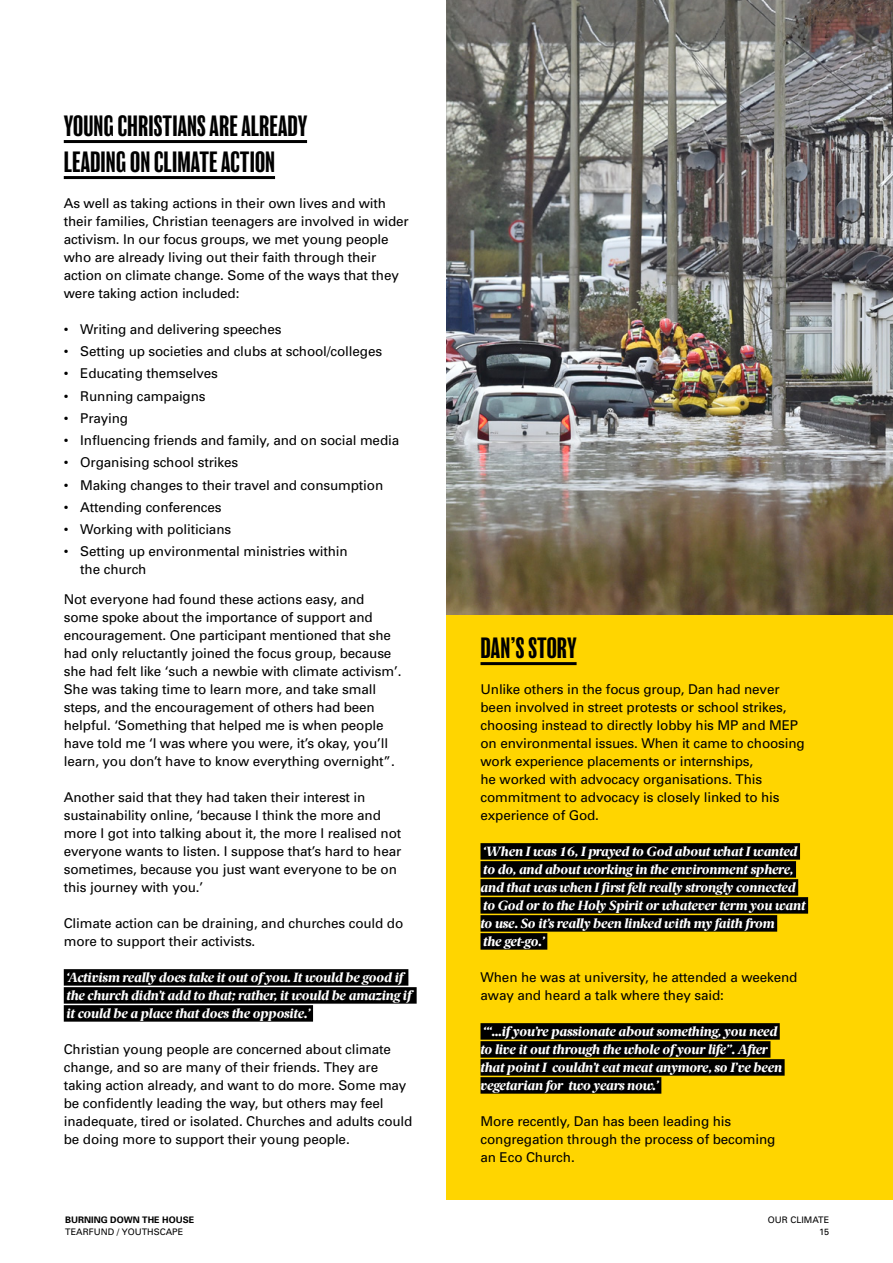
<style>
.page{position:relative;width:893px;height:1263px;background:#fff}
.page>*{position:absolute;margin:0;border:0;box-sizing:border-box;transform-origin:0 0}
.t1{font:condensed 27px/36px "Balboa";letter-spacing:.005em;color:#000}
.t2{font:13.5px/18px "Univers";letter-spacing:-.01em;color:#000}
.t3{font:italic 800 13.5px/18px "Berlingske Serif";letter-spacing:-.01em;color:#fff}
.t4{font:9px/12px "Univers";color:#000;text-align:right}
.t5{font:700 9px "Univers";color:#000}
</style>
<div class="page">
<img style="left:446px;top:0;width:447px;height:615px">
<div style="left:446px;top:615px;width:447px;height:584px;background:#ffd500"></div>
<hr style="left:64px;top:140px;width:243px;height:3px;background:#000">
<hr style="left:64px;top:176px;width:211px;height:3px;background:#000">
<div style="left:64px;top:969px;width:344px;height:17px;background:#000"></div>
<div style="left:64px;top:987px;width:353px;height:17px;background:#000"></div>
<div style="left:64px;top:1005px;width:249px;height:17px;background:#000"></div>
<hr style="left:480px;top:662px;width:97px;height:3px;background:#000">
<div style="left:480px;top:843px;width:320px;height:17px;background:#000"></div>
<div style="left:480px;top:861px;width:316px;height:17px;background:#000"></div>
<div style="left:480px;top:879px;width:318px;height:17px;background:#000"></div>
<div style="left:480px;top:897px;width:328px;height:17px;background:#000"></div>
<div style="left:480px;top:915px;width:297px;height:17px;background:#000"></div>
<div style="left:480px;top:933px;width:67px;height:17px;background:#000"></div>
<div style="left:480px;top:1023px;width:300px;height:17px;background:#000"></div>
<div style="left:480px;top:1041px;width:290px;height:17px;background:#000"></div>
<div style="left:480px;top:1059px;width:305px;height:17px;background:#000"></div>
<div style="left:480px;top:1077px;width:181px;height:17px;background:#000"></div>
<h1 class="t1" style="left:64px;top:109px;width:245px">YOUNG CHRISTIANS ARE ALREADY<br>LEADING ON CLIMATE ACTION</h1>
<p class="t2" style="left:64px;top:194px;width:347px">As well as taking actions in their own lives and with their families, Christian teenagers are involved in wider activism. In our focus groups, we met young people who are already living out their faith through their action on climate change. Some of the ways that they were taking action included:</p>
<p class="t2" style="left:64px;top:320px;width:219px">• Writing and delivering speeches</p>
<p class="t2" style="left:64px;top:342px;width:320px">• Setting up societies and clubs at school/colleges</p>
<p class="t2" style="left:64px;top:364px;width:156px">• Educating themselves</p>
<p class="t2" style="left:64px;top:386px;width:143px">• Running campaigns</p>
<p class="t2" style="left:64px;top:409px;width:66px">• Praying</p>
<p class="t2" style="left:64px;top:431px;width:337px">• Influencing friends and family, and on social media</p>
<p class="t2" style="left:64px;top:453px;width:176px">• Organising school strikes</p>
<p class="t2" style="left:64px;top:475px;width:321px">• Making changes to their travel and consumption</p>
<p class="t2" style="left:64px;top:498px;width:159px">• Attending conferences</p>
<p class="t2" style="left:64px;top:520px;width:169px">• Working with politicians</p>
<p class="t2" style="left:80px;top:542px;width:269px;text-indent:-16px">• Setting up environmental ministries within the church</p>
<p class="t2" style="left:64px;top:590px;width:339px">Not everyone had found these actions easy, and some spoke about the importance of support and encouragement. One participant mentioned that she had only reluctantly joined the focus group, because she had felt like ‘such a newbie with climate activism’.<br>She was taking time to learn more, and take small steps, and the encouragement of others had been helpful. ‘Something that helped me is when people have told me ‘I was where you were, it’s okay, you’ll learn, you don’t have to know everything overnight”.</p>
<p class="t2" style="left:64px;top:788px;width:339px">Another said that they had taken their interest in sustainability online, ‘because I think the more and more I got into talking about it, the more I realised not everyone wants to listen. I suppose that’s hard to hear sometimes, because you just want everyone to be on this journey with you.’</p>
<p class="t2" style="left:64px;top:914px;width:341px">Climate action can be draining, and churches could do more to support their activists.</p>
<p class="t3" style="left:66px;top:968px;width:346px">‘Activism really does take it out of you. It would be good if the church didn’t add to that; rather, it would be amazing if it could be a place that does the opposite.’</p>
<p class="t2" style="left:64px;top:1040px;width:350px">Christian young people are concerned about climate change, and so are many of their friends. They are taking action already, and want to do more. Some may be confidently leading the way, but others may feel inadequate, tired or isolated. Churches and adults could be doing more to support their young people.</p>
<p class="t5" style="left:65px;top:1214px;width:131px">BURNING DOWN THE HOUSE</p>
<p class="t4" style="left:65px;top:1226px;width:120px">TEARFUND / YOUTHSCAPE</p>
<h1 class="t1" style="left:480px;top:631px;width:98px">DAN’S STORY</h1>
<p class="t2" style="left:480px;top:680px;width:326px">Unlike others in the focus group, Dan had never been involved in street protests or school strikes, choosing instead to directly lobby his MP and MEP on environmental issues. When it came to choosing work experience placements or internships,<br>he worked with advocacy organisations. This commitment to advocacy is closely linked to his experience of God.</p>
<p class="t3" style="left:480px;top:842px;width:327px">‘When I was 16, I prayed to God about what I wanted to do, and about working in the environment sphere, and that was when I first felt really strongly connected to God or to the Holy Spirit or whatever term you want to use. So it’s really been linked with my faith from<br>the get-go.’</p>
<p class="t2" style="left:480px;top:968px;width:318px">When he was at university, he attended a weekend away and heard a talk where they said:</p>
<p class="t3" style="left:480px;top:1022px;width:303px">‘“...if you’re passionate about something, you need to live it out through the whole of your life”. After that point I couldn’t eat meat anymore, so I’ve been vegetarian for two years now.’</p>
<p class="t2" style="left:480px;top:1112px;width:296px">More recently, Dan has been leading his congregation through the process of becoming an Eco Church.</p>
<p class="t4" style="left:768px;top:1214px;width:63px">OUR CLIMATE<br>15</p>
</div>
